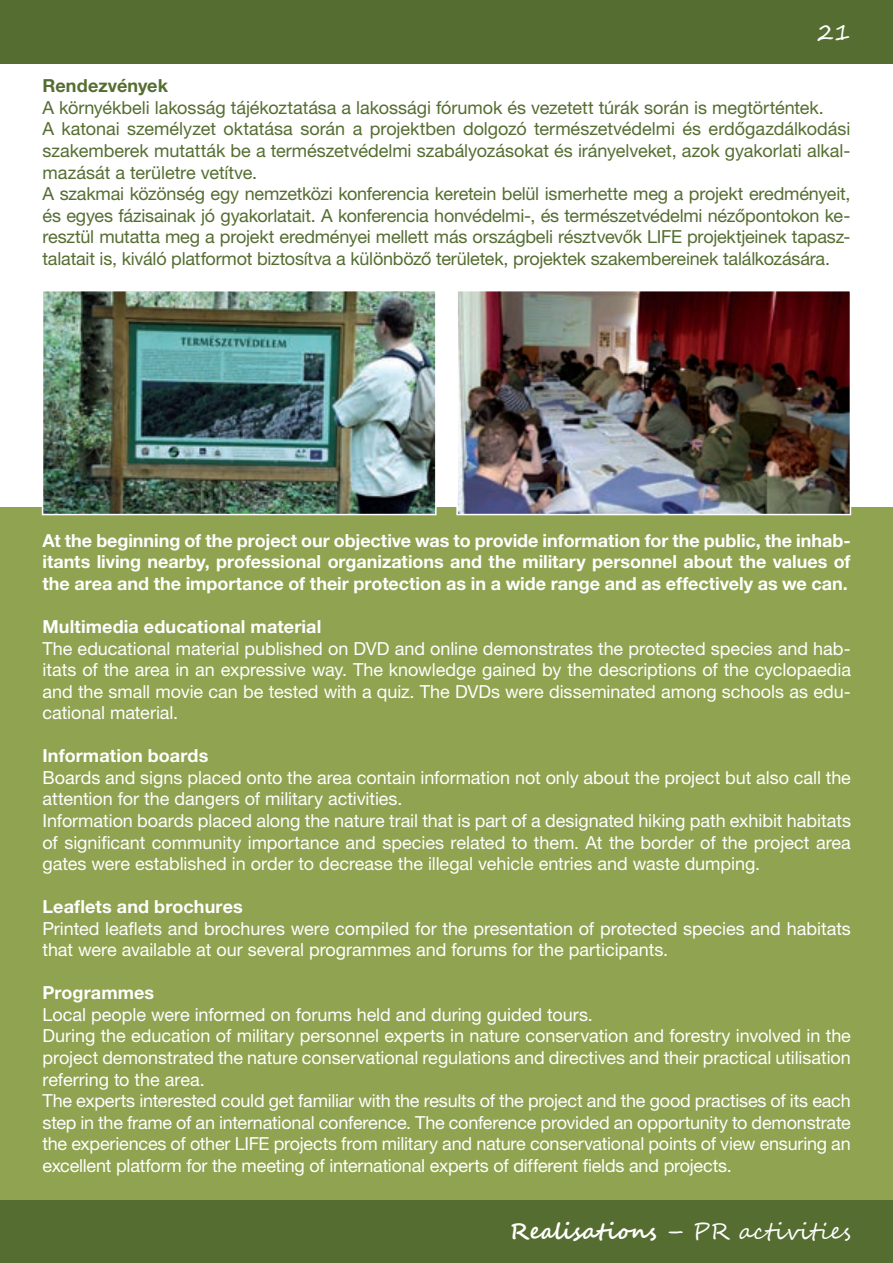
<style>
.page{position:relative;width:893px;height:1263px;background:#fff}
.page>*{position:absolute;margin:0;border:0;box-sizing:border-box;transform-origin:0 0}
.t1{font:22.5px "Segoe Script";color:#fff}
.t2{font:18px/21.6px "Helvetica Neue LT Pro";letter-spacing:-.005em;color:#fff}
.t3{font:18px/21.6px "Helvetica Neue LT Pro";letter-spacing:-.01em;color:#556d31}
.t4{font:700 18px/21.6px "Helvetica Neue LT Pro";letter-spacing:.005em;color:#fff;text-align:justify}
.t5{font:700 18px "Helvetica Neue LT Pro";color:#556d31}
.s1{font-weight:700}
</style>
<div class="page">
<div style="left:0;top:0;width:893px;height:64px;background:#556d31"></div>
<hr style="left:0;top:64px;width:1px;height:163px;background:#8fa350">
<div style="left:0;top:1199px;width:893px;height:64px;background:#556d31"></div>
<div style="left:0;top:507px;width:893px;height:692px;background:#8fa350"></div>
<img style="left:45px;top:293px;width:389px;height:219px">
<div style="left:42px;top:290px;width:395px;height:225px;border:2px solid #fff"></div>
<img style="left:459px;top:293px;width:389px;height:219px">
<div style="left:456px;top:290px;width:395px;height:225px;border:2px solid #fff"></div>
<p class="t1" style="left:818px;top:16px;width:34px">21</p>
<p class="t5" style="left:43px;top:79px;width:127px">Rendezvények</p>
<p class="t3" style="left:43px;top:98px;width:809px">A környékbeli lakosság tájékoztatása a lakossági fórumok és vezetett túrák során is megtörténtek.<br>A katonai személyzet oktatása során a projektben dolgozó természetvédelmi és erdőgazdálkodási szakemberek mutatták be a természetvédelmi szabályozásokat és irányelveket, azok gyakorlati alkal&shy;mazását a területre vetítve.<br>A szakmai közönség egy nemzetközi konferencia keretein belül ismerhette meg a projekt eredményeit, és egyes fázisainak jó gyakorlatait. A konferencia honvédelmi-, és természetvédelmi nézőpontokon ke&shy;resztül mutatta meg a projekt eredményei mellett más országbeli résztvevők LIFE projektjeinek tapasz&shy;talatait is, kiváló platformot biztosítva a különböző területek, projektek szakembereinek találkozására.</p>
<p class="t4" style="left:43px;top:531px;width:810px">At the beginning of the project our objective was to provide information for the public, the inhab&shy;itants living nearby, professional organizations and the military personnel about the values of the area and the importance of their protection as in a wide range and as effectively as we can.</p>
<p class="t4" style="left:43px;top:617px;width:280px">Multimedia educational material</p>
<p class="t2" style="left:43px;top:639px;width:810px;text-align:justify">The educational material published on DVD and online demonstrates the protected species and hab&shy;itats of the area in an expressive way. The knowledge gained by the descriptions of the cyclopaedia and the small movie can be tested with a quiz. The DVDs were disseminated among schools as edu&shy;cational material.</p>
<p class="t4" style="left:43px;top:746px;width:167px">Information boards</p>
<p class="t2" style="left:43px;top:768px;width:810px">Boards and signs placed onto the area contain information not only about the project but also call the attention for the dangers of military activities.<br>Information boards placed along the nature trail that is part of a designated hiking path exhibit habitats of significant community importance and species related to them. At the border of the project area gates were established in order to decrease the illegal vehicle entries and waste dumping.</p>
<p class="t4" style="left:43px;top:897px;width:202px">Leaflets and brochures</p>
<p class="t2" style="left:43px;top:919px;width:810px">Printed leaflets and brochures were compiled for the presentation of protected species and habitats that were available at our several programmes and forums for the participants.</p>
<p class="t4" style="left:43px;top:983px;width:113px">Programmes</p>
<p class="t2" style="left:43px;top:1005px;width:810px">Local people were informed on forums held and during guided tours.<br>During the education of military personnel experts in nature conservation and forestry involved in the project demonstrated the nature conservational regulations and directives and their practical utilisation referring to the area.<br>The experts interested could get familiar with the results of the project and the good practises of its each step in the frame of an international conference. The conference provided an opportunity to demonstrate the experiences of other LIFE projects from military and nature conservational points of view ensuring an excellent platform for the meeting of international experts of different fields and projects.</p>
<p class="t1" style="left:509px;top:1215px;width:343px"><span class="s1">Realisations</span> – PR activities</p>
</div>
